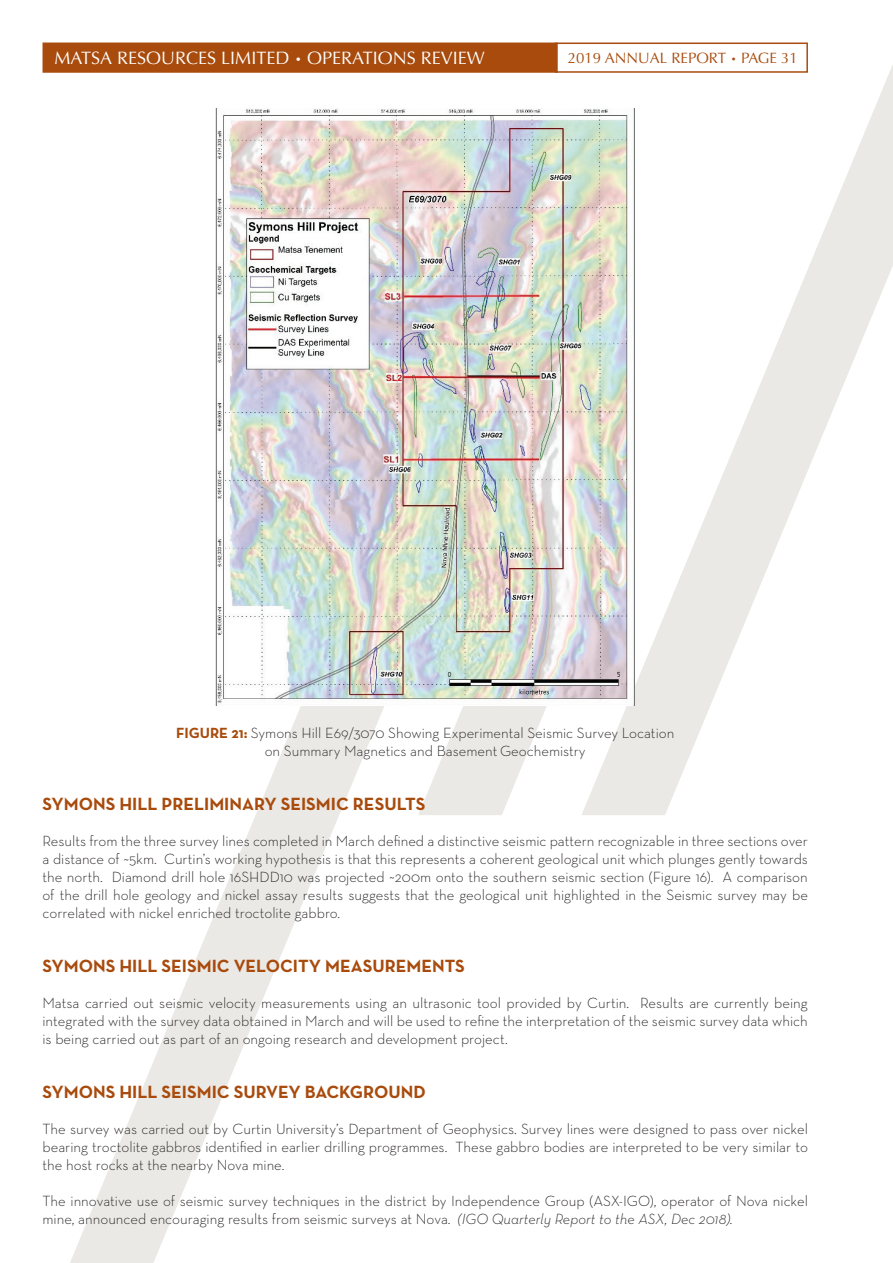
<style>
.page{position:relative;width:893px;height:1263px;background:#fff}
.page>*{position:absolute;margin:0;border:0;box-sizing:border-box;transform-origin:0 0}
.t1{font:700 18px "Neutra Text";color:#a84b0d}
.t2{font:18px "Optima";color:#fff}
.t3{font:300 15px/18px "Neutra Text";color:#231f20;text-align:justify}
.t4{font:15px "Optima";color:#a84b0d}
.s1{font-family:"Lobster 1.4"}
.s2{font-weight:700;color:#a84b0d}
.s3{font-style:italic}
</style>
<div class="page">
<svg style="left:70px;top:705px;width:314px;height:558px"></svg>
<svg style="left:629px;top:65px;width:264px;height:750px"></svg>
<svg style="left:418px;top:706px;width:211px;height:109px;fill:#ebe9e5"></svg>
<div style="left:43px;top:43px;width:514px;height:29px;background:#a84b0d"></div>
<div style="left:43px;top:43px;width:515px;height:30px;border:2px solid #a84b0d"></div>
<div style="left:555px;top:43px;width:253px;height:30px;border:2px solid #a84b0d"></div>
<img style="left:215px;top:108px;width:420px;height:597px">
<p class="t2" style="left:55px;top:47px;width:432px">MATSA RESOURCES LIMITED <span class="s1">·</span> OPERATIONS REVIEW</p>
<p class="t4" style="left:568px;top:49px;width:232px">2019 ANNUAL REPORT <span class="s1">·</span> PAGE 31</p>
<p class="t3" style="left:176px;top:724px;width:500px;text-align:center"><span class="s2">FIGURE 21:</span> Symons Hill E69/3070 Showing Experimental Seismic Survey Location on Summary Magnetics and Basement Geochemistry</p>
<p class="t1" style="left:43px;top:793px;width:384px">SYMONS HILL PRELIMINARY SEISMIC RESULTS</p>
<p class="t3" style="left:43px;top:832px;width:767px">Results from the three survey lines completed in March defined a distinctive seismic pattern recognizable in three sections over a distance of ~5km. Curtin’s working hypothesis is that this represents a coherent geological unit which plunges gently towards the north. Diamond drill hole 16SHDD10 was projected ~200m onto the southern seismic section (Figure 16). A comparison of the drill hole geology and nickel assay results suggests that the geological unit highlighted in the Seismic survey may be correlated with nickel enriched troctolite gabbro.</p>
<p class="t1" style="left:43px;top:955px;width:424px">SYMONS HILL SEISMIC VELOCITY MEASUREMENTS</p>
<p class="t3" style="left:43px;top:994px;width:767px">Matsa carried out seismic velocity measurements using an ultrasonic tool provided by Curtin. Results are currently being integrated with the survey data obtained in March and will be used to refine the interpretation of the seismic survey data which is being carried out as part of an ongoing research and development project.</p>
<p class="t1" style="left:43px;top:1081px;width:385px">SYMONS HILL SEISMIC SURVEY BACKGROUND</p>
<p class="t3" style="left:43px;top:1120px;width:767px">The survey was carried out by Curtin University’s Department of Geophysics. Survey lines were designed to pass over nickel bearing troctolite gabbros identified in earlier drilling programmes. These gabbro bodies are interpreted to be very similar to the host rocks at the nearby Nova mine.</p>
<p class="t3" style="left:43px;top:1192px;width:767px">The innovative use of seismic survey techniques in the district by Independence Group (ASX-IGO), operator of Nova nickel mine, announced encouraging results from seismic surveys at Nova. <span class="s3">(IGO Quarterly Report to the ASX, Dec 2018).</span></p>
</div>
